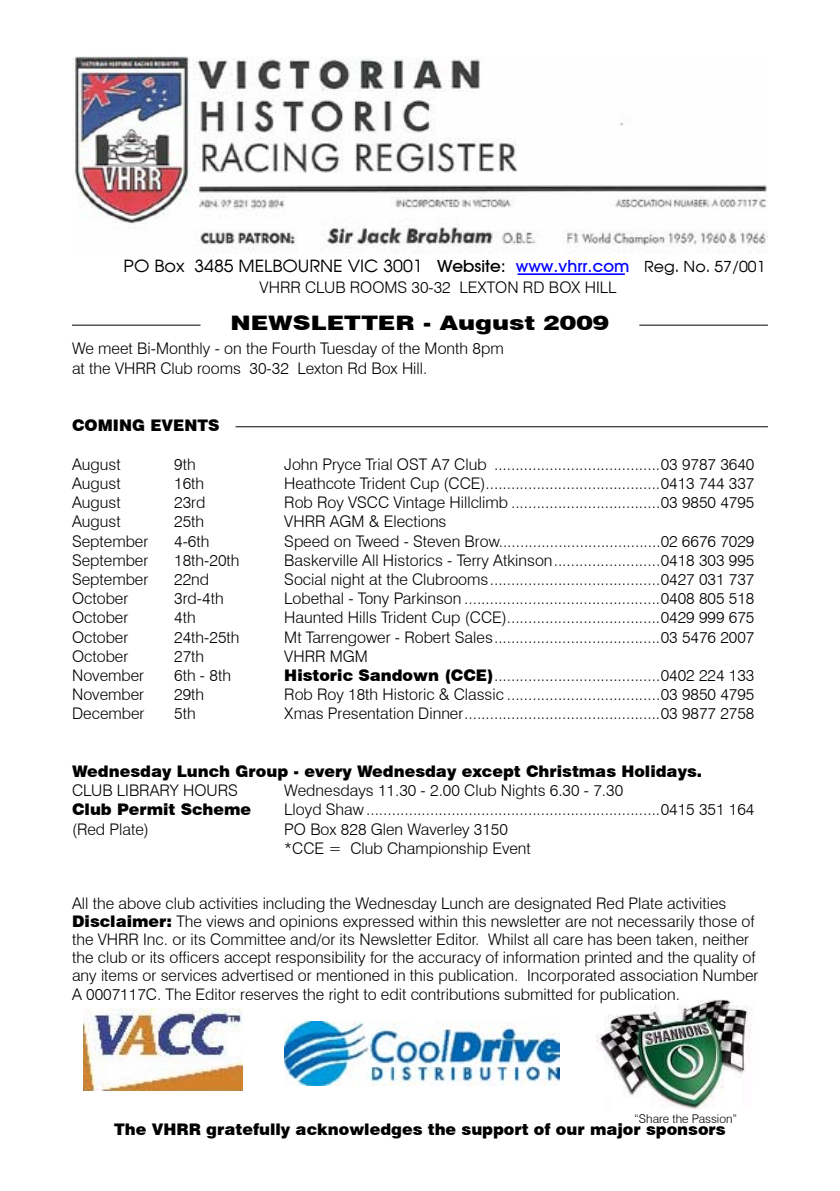
<style>
.page{position:relative;width:840px;height:1191px;background:#fff}
.page>*{position:absolute;margin:0;border:0;box-sizing:border-box;transform-origin:0 0}
.t1{font:900 20px "Swiss 721 BT";color:#000;scale:1.25 1}
.t2{font:16.8px "Avalon Plain";color:#000;scale:1.05 1}
.t3{font:300 16px/18.2px "Swiss 721 BT";color:#000}
.t4{font:900 16px "Swiss 721 BT";color:#000}
.t5{font:300 12px "Swiss 721 BT";color:#000}
.s1{font-family:"Avant Garde IT Cby BT";font-weight:500}
.s2{font-family:"Avant Garde IT Cby BT";font-weight:500;color:#00f}
.s3{font-size:15px}
.s4{font-weight:900}
</style>
<div class="page">
<img style="left:284px;top:1022px;width:275px;height:63px">
<img style="left:84px;top:1008px;width:159px;height:82px">
<img style="left:596px;top:999px;width:156px;height:110px">
<hr style="left:235px;top:426px;width:532px;height:1px;background:#000">
<img style="left:73px;top:56px;width:694px;height:197px">
<hr style="left:517px;top:273px;width:107px;height:2px;background:#00f">
<hr style="left:72px;top:325px;width:128px;height:1px;background:#000">
<hr style="left:639px;top:325px;width:128px;height:1px;background:#000">
<p class="t2" style="left:123px;top:255px;width:612px">PO Box 3485 MELBOURNE VIC 3001 <span class="s1">Website:</span> <span class="s2">www.vhrr.com</span> <span class="s3">Reg. No. 57/001</span></p>
<p class="t3" style="left:259px;top:278px;width:358px">VHRR CLUB ROOMS 30-32 LEXTON RD BOX HILL</p>
<p class="t1" style="left:230px;top:311px;width:304px">NEWSLETTER - August 2009</p>
<p class="t3" style="left:72px;top:339px;width:433px;line-height:19.2px">We meet Bi-Monthly - on the Fourth Tuesday of the Month 8pm at the VHRR Club rooms 30-32 Lexton Rd Box Hill.</p>
<p class="t4" style="left:72px;top:416px;width:149px">COMING EVENTS</p>
<p class="t3" style="left:72px;top:455px;width:50px">August</p>
<p class="t3" style="left:174px;top:455px;width:23px">9th</p>
<p class="t3" style="left:284px;top:455px;width:471px">John Pryce Trial OST A7 Club .......................................03 9787 3640</p>
<p class="t3" style="left:72px;top:474px;width:50px">August</p>
<p class="t3" style="left:174px;top:474px;width:32px">16th</p>
<p class="t3" style="left:284px;top:474px;width:471px">Heathcote Trident Cup (CCE).........................................0413 744 337</p>
<p class="t3" style="left:72px;top:493px;width:50px">August</p>
<p class="t3" style="left:174px;top:493px;width:33px">23rd</p>
<p class="t3" style="left:284px;top:493px;width:471px">Rob Roy VSCC Vintage Hillclimb ...................................03 9850 4795</p>
<p class="t3" style="left:72px;top:512px;width:50px">August</p>
<p class="t3" style="left:174px;top:512px;width:32px">25th</p>
<p class="t3" style="left:284px;top:512px;width:164px">VHRR AGM &amp; Elections</p>
<p class="t3" style="left:72px;top:531px;width:78px">September</p>
<p class="t3" style="left:174px;top:531px;width:37px">4-6th</p>
<p class="t3" style="left:284px;top:531px;width:471px">Speed on Tweed - Steven Brow......................................02 6676 7029</p>
<p class="t3" style="left:72px;top:551px;width:78px">September</p>
<p class="t3" style="left:174px;top:551px;width:67px">18th-20th</p>
<p class="t3" style="left:284px;top:551px;width:471px">Baskerville All Historics - Terry Atkinson.........................0418 303 995</p>
<p class="t3" style="left:72px;top:570px;width:78px">September</p>
<p class="t3" style="left:174px;top:570px;width:36px">22nd</p>
<p class="t3" style="left:284px;top:570px;width:471px">Social night at the Clubrooms........................................0427 031 737</p>
<p class="t3" style="left:72px;top:589px;width:58px">October</p>
<p class="t3" style="left:174px;top:589px;width:51px">3rd-4th</p>
<p class="t3" style="left:284px;top:589px;width:471px">Lobethal - Tony Parkinson ..............................................0408 805 518</p>
<p class="t3" style="left:72px;top:608px;width:58px">October</p>
<p class="t3" style="left:174px;top:608px;width:23px">4th</p>
<p class="t3" style="left:284px;top:608px;width:471px">Haunted Hills Trident Cup (CCE)....................................0429 999 675</p>
<p class="t3" style="left:72px;top:627px;width:58px">October</p>
<p class="t3" style="left:174px;top:627px;width:67px">24th-25th</p>
<p class="t3" style="left:284px;top:627px;width:471px">Mt Tarrengower - Robert Sales.......................................03 5476 2007</p>
<p class="t3" style="left:72px;top:647px;width:58px">October</p>
<p class="t3" style="left:174px;top:647px;width:32px">27th</p>
<p class="t3" style="left:284px;top:647px;width:85px">VHRR MGM</p>
<p class="t3" style="left:72px;top:666px;width:74px">November</p>
<p class="t3" style="left:174px;top:666px;width:58px">6th - 8th</p>
<p class="t3" style="left:284px;top:666px;width:471px"><span class="s4">Historic Sandown (CCE)</span>.......................................0402 224 133</p>
<p class="t3" style="left:72px;top:685px;width:74px">November</p>
<p class="t3" style="left:174px;top:685px;width:32px">29th</p>
<p class="t3" style="left:284px;top:685px;width:471px">Rob Roy 18th Historic &amp; Classic ....................................03 9850 4795</p>
<p class="t3" style="left:72px;top:704px;width:74px">December</p>
<p class="t3" style="left:174px;top:704px;width:23px">5th</p>
<p class="t3" style="left:284px;top:704px;width:471px">Xmas Presentation Dinner..............................................03 9877 2758</p>
<p class="t4" style="left:72px;top:761px;width:631px">Wednesday Lunch Group - every Wednesday except Christmas Holidays.</p>
<p class="t3" style="left:72px;top:781px;width:167px">CLUB LIBRARY HOURS</p>
<p class="t3" style="left:284px;top:781px;width:340px">Wednesdays 11.30 - 2.00 Club Nights 6.30 - 7.30</p>
<p class="t4" style="left:72px;top:800px;width:180px">Club Permit Scheme</p>
<p class="t3" style="left:284px;top:800px;width:471px">Lloyd Shaw.....................................................................0415 351 164</p>
<p class="t3" style="left:72px;top:819px;width:78px">(Red Plate)</p>
<p class="t3" style="left:284px;top:819px;width:248px;line-height:19.2px">PO Box 828 Glen Waverley 3150 *CCE = Club Championship Event</p>
<p class="t3" style="left:72px;top:894px;width:687px">All the above club activities including the Wednesday Lunch are designated Red Plate activities <span class="s4">Disclaimer:</span> The views and opinions expressed within this newsletter are not necessarily those of the VHRR Inc. or its Committee and/or its Newsletter Editor. Whilst all care has been taken, neither the club or its officers accept responsibility for the accuracy of information printed and the quality of any items or services advertised or mentioned in this publication. Incorporated association Number A 0007117C. The Editor reserves the right to edit contributions submitted for publication.</p>
<p class="t5" style="left:633px;top:1111px;width:104px">“Share the Passion”</p>
<p class="t4" style="left:114px;top:1119px;width:612px">The VHRR gratefully acknowledges the support of our major sponsors</p>
</div>
